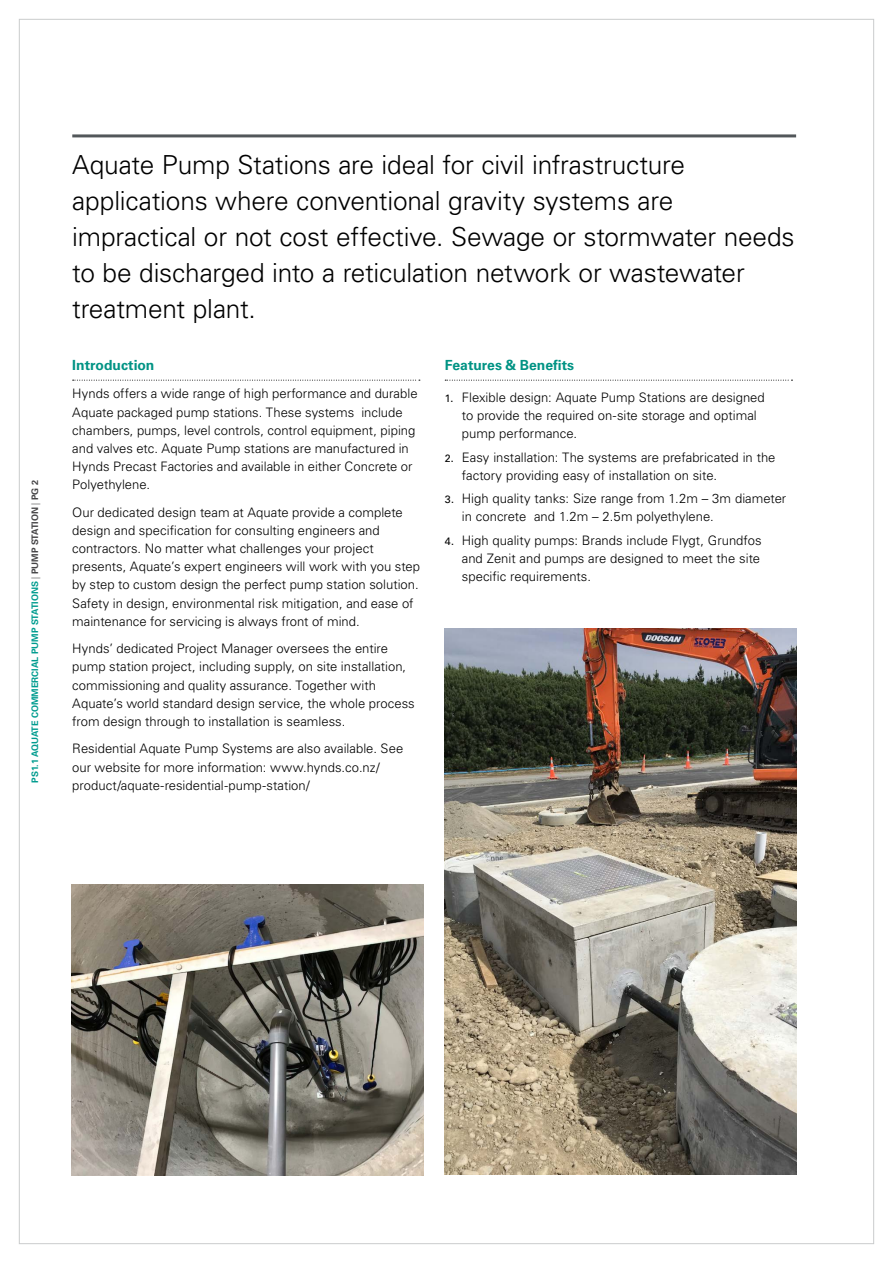
<style>
.page{position:relative;width:893px;height:1263px;background:#fff}
.page>*{position:absolute;margin:0;border:0;box-sizing:border-box;transform-origin:0 0}
.t1{font:300 26.25px/36px "Univers LT Std";letter-spacing:-.01em;color:#000}
.t2{font:700 13.95px "Univers LT Std";color:#009384}
.t3{font:300 13.05px/18.1px "Univers LT Std";color:#000}
.t4{font:700 9px "Univers LT Std";color:#009c8f}
.s1{font-weight:300;color:#464547}
.s2{color:#464547}
.s3{font-weight:400;font-size:10.65px}
</style>
<div class="page">
<hr style="left:72px;top:134px;width:724px;height:3px;background:#52575a">
<svg style="left:73px;top:380px;width:347px;height:1px"></svg>
<svg style="left:445px;top:380px;width:347px;height:1px"></svg>
<img style="left:71px;top:884px;width:353px;height:291px">
<img style="left:444px;top:628px;width:352px;height:546px">
<p class="t4" style="left:30px;top:783px;width:304px;rotate:-90deg">PS1.1 Aquate Commercial Pump Stations <span class="s1">|</span> <span class="s2">PUMP STATION</span> <span class="s1">|</span> <span class="s2">PG 2</span></p>
<p class="t1" style="left:72px;top:147px;width:724px">Aquate Pump Stations are ideal for civil infrastructure applications where conventional gravity systems are impractical or not cost effective. Sewage or stormwater needs to be discharged into a reticulation network or wastewater treatment plant.</p>
<p class="t2" style="left:72px;top:357px;width:84px">Introduction</p>
<p class="t3" style="left:72px;top:385px;width:347px">Hynds offers a wide range of high performance and durable Aquate packaged pump stations. These systems include chambers, pumps, level controls, control equipment, piping and valves etc. Aquate Pump stations are manufactured in Hynds Precast Factories and available in either Concrete or Polyethylene.</p>
<p class="t3" style="left:72px;top:503px;width:349px">Our dedicated design team at Aquate provide a complete design and specification for consulting engineers and contractors. No matter what challenges your project presents, Aquate’s expert engineers will work with you step by step to custom design the perfect pump station solution.<br>Safety in design, environmental risk mitigation, and ease of maintenance for servicing is always front of mind.</p>
<p class="t3" style="left:72px;top:639px;width:344px">Hynds’ dedicated Project Manager oversees the entire pump station project, including supply, on site installation, commissioning and quality assurance. Together with Aquate’s world standard design service, the whole process from design through to installation is seamless.</p>
<p class="t3" style="left:72px;top:740px;width:332px">Residential Aquate Pump Systems are also available. See our website for more information: www.hynds.co.nz/ product/aquate-residential-pump-station/</p>
<p class="t2" style="left:445px;top:357px;width:131px">Features &amp; Benefits</p>
<p class="t3" style="left:462px;top:388px;width:305px;text-indent:-17px"><span class="s3">1.</span> Flexible design: Aquate Pump Stations are designed to provide the required on-site storage and optimal pump performance.</p>
<p class="t3" style="left:462px;top:448px;width:315px;text-indent:-17px"><span class="s3">2.</span> Easy installation: The systems are prefabricated in the factory providing easy of installation on site.</p>
<p class="t3" style="left:462px;top:490px;width:326px;text-indent:-17px"><span class="s3">3.</span> High quality tanks: Size range from 1.2m – 3m diameter in concrete and 1.2m – 2.5m polyethylene.</p>
<p class="t3" style="left:462px;top:531px;width:301px;text-align:justify;text-indent:-17px"><span class="s3">4.</span> High quality pumps: Brands include Flygt, Grundfos and Zenit and pumps are designed to meet the site specific requirements.</p>
</div>
